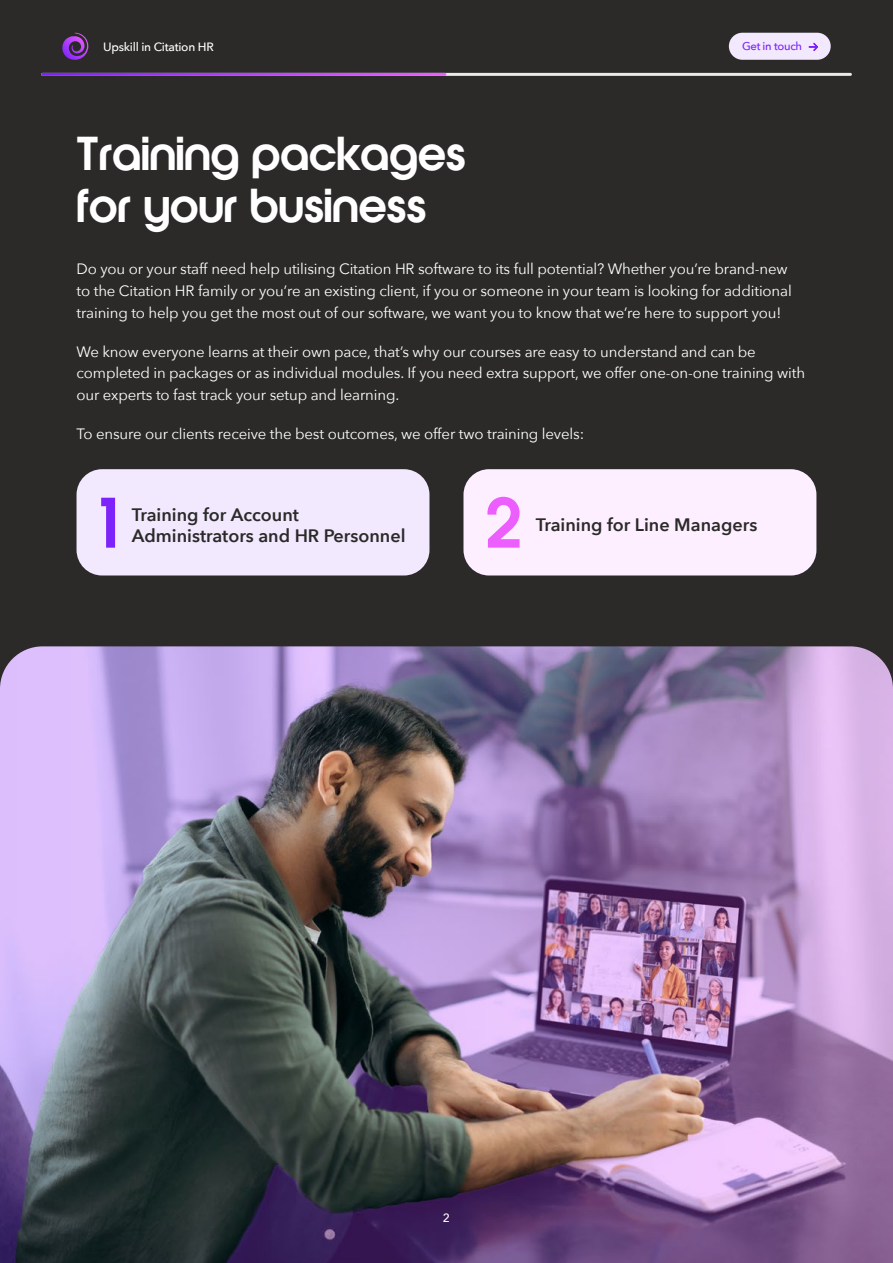
<style>
.page{position:relative;width:893px;height:1263px;background:#2b2a29}
.page>*{position:absolute;margin:0;border:0;box-sizing:border-box;transform-origin:0 0}
.t1{font:700 67.5px "NE Orange";color:#7d22f9}
.t2{font:700 67.5px "NE Orange";color:#ed5eff}
.t3{font:700 45px/52.5px "NE Orange";color:#fff}
.t4{font:600 18px/21px "Avenir Next";color:#2b2a29}
.t5{font:15px/21.8px "Avenir Next";letter-spacing:-.01em;color:#fff}
.t6{font:500 12px "Avenir Next";letter-spacing:-.02em;color:#fff}
.t7{font:500 11.25px "Avenir Next";letter-spacing:-.025em;color:#7d22f9}
</style>
<div class="page">
<div style="left:463px;top:469px;width:353px;height:106px;background:#fdefff;border-radius:26px"></div>
<img style="left:0;top:646px;width:893px;height:617px">
<div style="left:77px;top:469px;width:352px;height:106px;background:#f2e9fe;border-radius:26px"></div>
<div style="left:729px;top:33px;width:102px;height:27px;background:#f2e9fe;border-radius:14px"></div>
<svg style="left:809px;top:43px;width:9px;height:8px"></svg>
<svg style="left:62px;top:33px;width:26px;height:27px"></svg>
<hr style="left:43px;top:73px;width:807px;height:3px;background:#eaeaea">
<hr style="left:43px;top:73px;width:402px;height:3px;background:#fff">
<p class="t6" style="left:103px;top:36px;width:112px">Upskill in Citation HR</p>
<p class="t7" style="left:742px;top:36px;width:62px">Get in touch</p>
<h2 class="t3" style="left:77px;top:127px;width:391px">Training packages for your business</h2>
<p class="t5" style="left:77px;top:258px;width:717px">Do you or your staff need help utilising Citation HR software to its full potential? Whether you’re brand-new to the Citation HR family or you’re an existing client, if you or someone in your team is looking for additional training to help you get the most out of our software, we want you to know that we’re here to support you!</p>
<p class="t5" style="left:77px;top:340px;width:730px">We know everyone learns at their own pace, that’s why our courses are easy to understand and can be completed in packages or as individual modules. If you need extra support, we offer one-on-one training with our experts to fast track your setup and learning.</p>
<p class="t5" style="left:77px;top:422px;width:509px">To ensure our clients receive the best outcomes, we offer two training levels:</p>
<h1 class="t1" style="left:98px;top:481px;width:25px">1</h1>
<h1 class="t2" style="left:485px;top:481px;width:39px">2</h1>
<p class="t4" style="left:132px;top:504px;width:275px">Training for Account<br>Administrators and HR Personnel</p>
<p class="t4" style="left:536px;top:514px;width:223px">Training for Line Managers</p>
<p class="t6" style="left:443px;top:1207px;width:9px">2</p>
</div>
